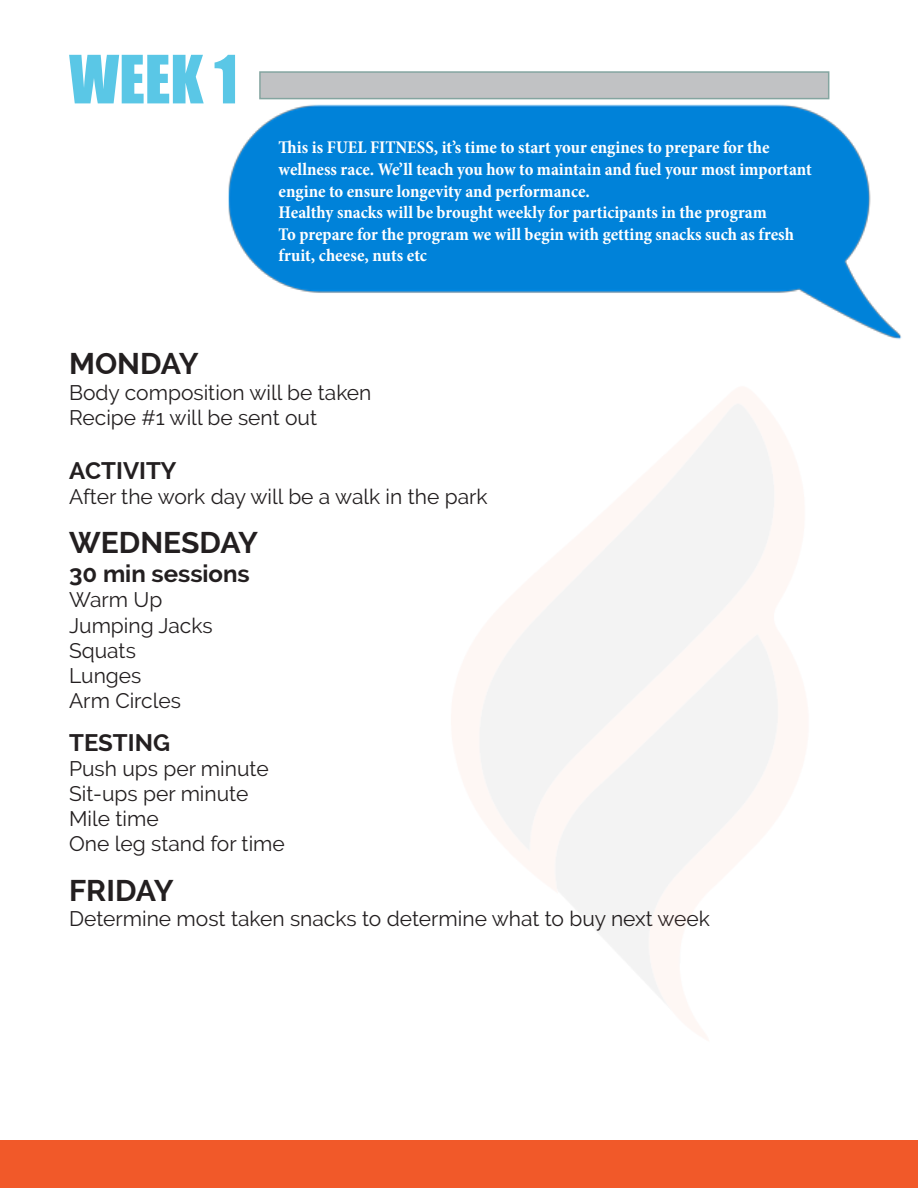
<style>
.page{position:relative;width:918px;height:1188px;background:#fff}
.page>*{position:absolute;margin:0;border:0;box-sizing:border-box;transform-origin:0 0}
.t1{font:61.5px "Impact";color:#5ac7e6}
.Paragraph_Style_1{font:700 30px "Raleway";color:#231f20}
.t2{font:700 24px "Raleway";color:#231f20}
.recipe{font:21px "Raleway";color:#231f20}
.t3{font:700 condensed 18px/21.6px "Minion Pro";color:#fff}
</style>
<div class="page">
<img style="left:228px;top:74px;width:674px;height:264px">
<div style="left:0;top:1140px;width:918px;height:48px;background:#f15929"></div>
<div style="left:259px;top:71px;width:570px;height:28px;background:#c1c2c4;border:2px solid #84a5a0"></div>
<p class="t1" style="left:69px;top:32px;width:170px">WEEK 1</p>
<p class="t3" style="left:279px;top:137px;width:535px">This is FUEL FITNESS, it’s time to start your engines to prepare for the wellness race. We’ll teach you how to maintain and fuel your most important engine to ensure longevity and performance.</p>
<p class="t3" style="left:279px;top:202px;width:490px">Healthy snacks will be brought weekly for participants in the program</p>
<p class="t3" style="left:279px;top:223px;width:517px">To prepare for the program we will begin with getting snacks such as fresh fruit, cheese, nuts etc</p>
<p class="Paragraph_Style_1" style="left:69px;top:347px;width:131px">MONDAY</p>
<p class="recipe" style="left:69px;top:380px;width:304px">Body composition will be taken</p>
<p class="recipe" style="left:69px;top:405px;width:250px">Recipe #1 will be sent out</p>
<p class="t2" style="left:69px;top:457px;width:109px">ACTIVITY</p>
<p class="recipe" style="left:69px;top:484px;width:420px">After the work day will be a walk in the park</p>
<p class="Paragraph_Style_1" style="left:69px;top:526px;width:190px">WEDNESDAY</p>
<p class="t2" style="left:69px;top:560px;width:182px">30 min sessions</p>
<p class="recipe" style="left:69px;top:588px;width:95px">Warm Up</p>
<p class="recipe" style="left:69px;top:613px;width:145px">Jumping Jacks</p>
<p class="recipe" style="left:69px;top:638px;width:68px">Squats</p>
<p class="recipe" style="left:69px;top:664px;width:74px">Lunges</p>
<p class="recipe" style="left:69px;top:689px;width:113px">Arm Circles</p>
<p class="t2" style="left:69px;top:728px;width:102px">TESTING</p>
<p class="recipe" style="left:69px;top:756px;width:201px">Push ups per minute</p>
<p class="recipe" style="left:69px;top:781px;width:181px">Sit-ups per minute</p>
<p class="recipe" style="left:69px;top:807px;width:91px">Mile time</p>
<p class="recipe" style="left:69px;top:832px;width:217px">One leg stand for time</p>
<p class="Paragraph_Style_1" style="left:69px;top:873px;width:106px">FRIDAY</p>
<p class="recipe" style="left:69px;top:907px;width:642px">Determine most taken snacks to determine what to buy next week</p>
</div>
